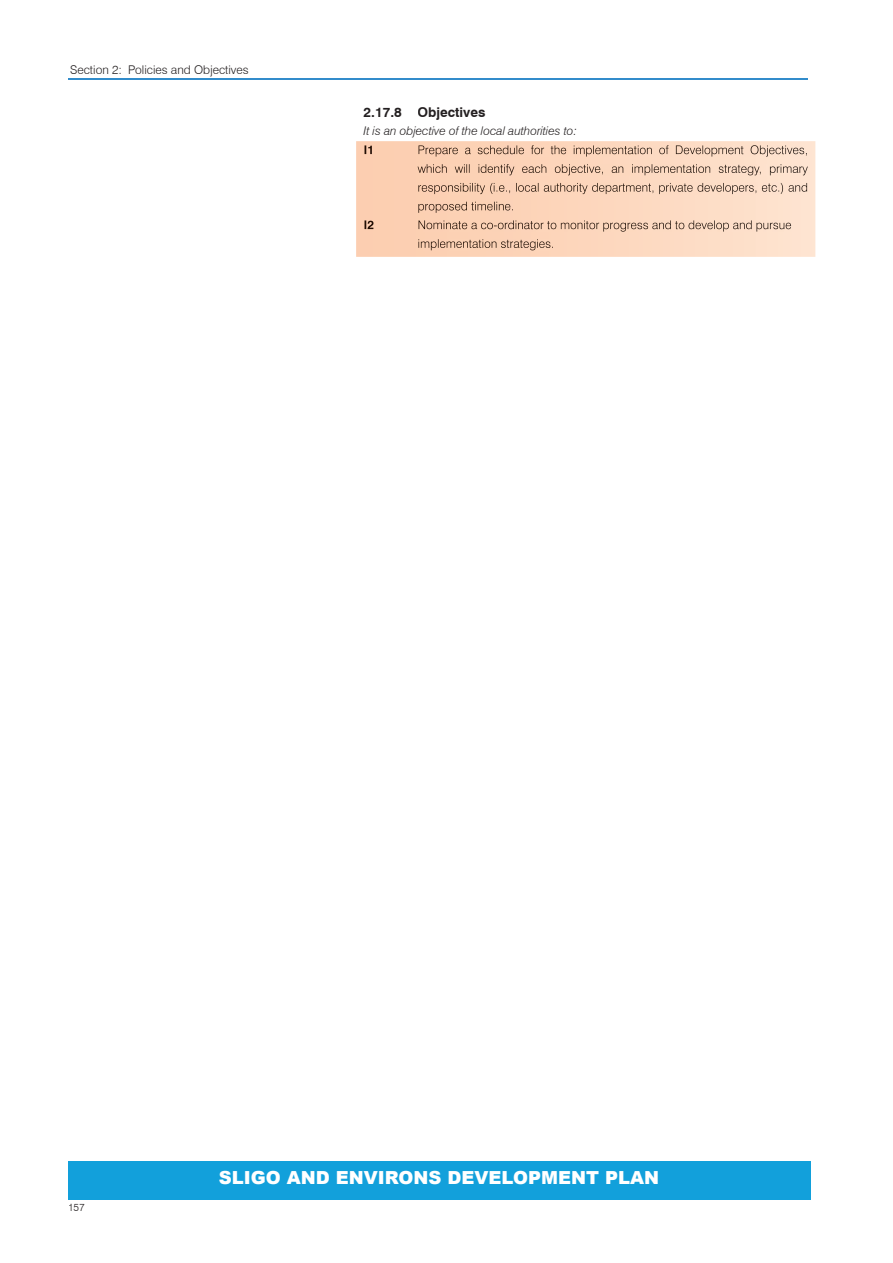
<style>
.page{position:relative;width:893px;height:1263px;background:#fff}
.page>*{position:absolute;margin:0;border:0;box-sizing:border-box;transform-origin:0 0}
.t1{font:900 18px "Arial";color:#fff}
.t2{font:700 13.5px "Swiss 721 BT";color:#231f20}
.t3{font:italic 300 12px "Swiss 721 BT";color:#231f20}
.t4{font:300 12px "Swiss 721 BT";color:#231f20}
.t5{font:300 10.5px "Swiss 721 BT";color:#231f20}
</style>
<div class="page">
<div style="left:68px;top:1161px;width:742px;height:38px;background:#12a0db"></div>
<hr style="left:68px;top:79px;width:740px;height:1px;background:#328ccb">
<svg style="left:356px;top:141px;width:459px;height:116px;background:#fcd7bd"></svg>
<svg style="left:364px;top:145px;width:8px;height:9px"></svg>
<img style="left:418px;top:145px;width:390px;height:12px">
<img style="left:418px;top:164px;width:390px;height:11px">
<img style="left:418px;top:183px;width:390px;height:11px">
<img style="left:418px;top:202px;width:95px;height:11px">
<svg style="left:364px;top:220px;width:9px;height:9px"></svg>
<img style="left:418px;top:220px;width:374px;height:12px">
<img style="left:418px;top:239px;width:135px;height:11px">
<p class="t4" style="left:70px;top:62px;width:180px">Section 2: Policies and Objectives</p>
<p class="t2" style="left:364px;top:104px;width:123px">2.17.8 Objectives</p>
<p class="t3" style="left:364px;top:124px;width:215px">It is an objective of the local authorities to:</p>
<p class="t5" style="left:68px;top:1200px;width:18px">157</p>
<h1 class="t1" style="left:219px;top:1165px;width:442px">SLIGO AND ENVIRONS DEVELOPMENT PLAN</h1>
</div>
